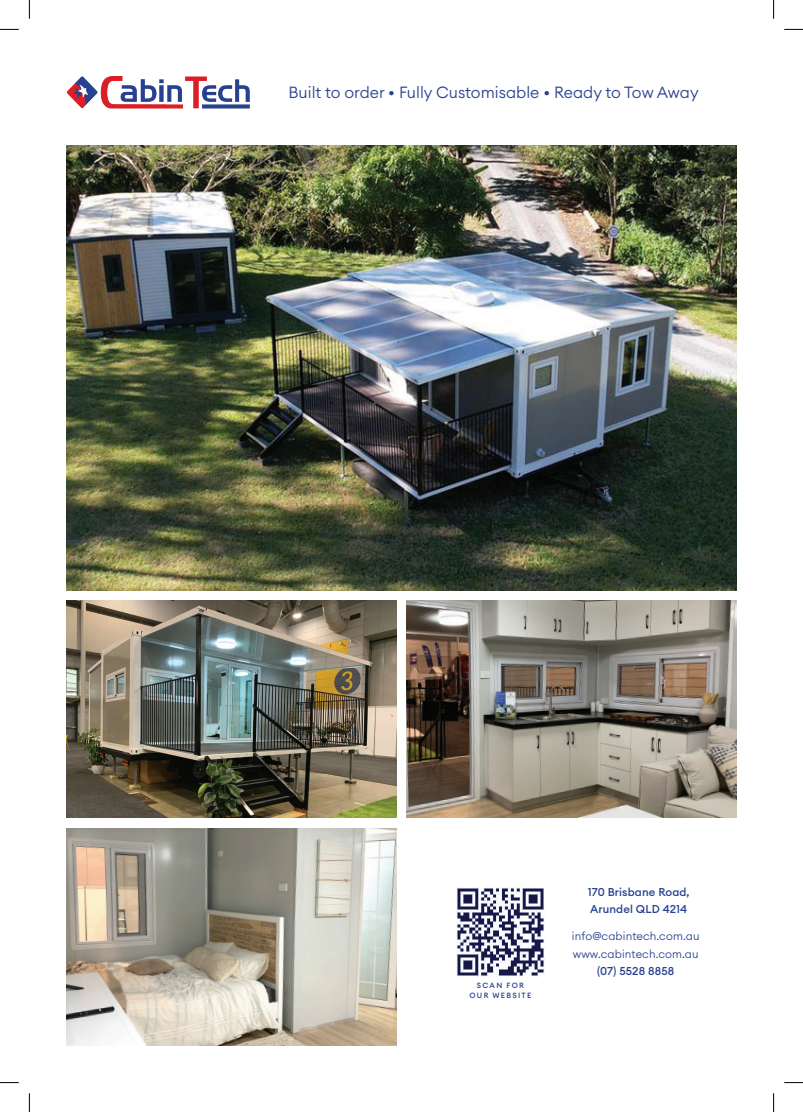
<style>
.page{position:relative;width:803px;height:1112px;background:#fff}
.page>*{position:absolute;margin:0;border:0;box-sizing:border-box;transform-origin:0 0}
.t1{font:300 16px "Euclid Circular A";color:#284290}
.t2{font:500 11.25px/17.5px "Euclid Circular A";letter-spacing:.01em;color:#284290}
.t3{font:300 11.25px/17.5px "Euclid Circular A";letter-spacing:.01em;color:#284290}
.t4{font:500 7.5px/10px "Euclid Circular A";letter-spacing:.17em;color:#284290;text-align:center}
</style>
<div class="page">
<img style="left:67px;top:76px;width:183px;height:32px">
<img style="left:66px;top:145px;width:670px;height:445px">
<img style="left:67px;top:600px;width:329px;height:217px">
<img style="left:407px;top:600px;width:329px;height:217px">
<img style="left:67px;top:828px;width:329px;height:217px">
<img style="left:456px;top:887px;width:89px;height:89px">
<svg style="left:0;top:29px;width:19px;height:1px"></svg>
<svg style="left:784px;top:29px;width:19px;height:1px"></svg>
<svg style="left:0;top:1082px;width:19px;height:1px"></svg>
<svg style="left:784px;top:1082px;width:19px;height:1px"></svg>
<svg style="left:29px;top:0;width:1px;height:19px"></svg>
<svg style="left:29px;top:1093px;width:1px;height:18px"></svg>
<svg style="left:773px;top:0;width:1px;height:19px"></svg>
<svg style="left:773px;top:1093px;width:1px;height:18px"></svg>
<p class="t1" style="left:288px;top:82px;width:412px">Built to order • Fully Customisable • Ready to Tow Away</p>
<p class="t2" style="left:588px;top:882px;width:103px">170 Brisbane Road,<br>Arundel QLD 4214</p>
<p class="t4" style="left:470px;top:980px;width:63px">SCAN FOR<br>OUR WEBSITE</p>
<p class="t3" style="left:572px;top:927px;width:129px">info@cabintech.com.au www.cabintech.com.au</p>
<p class="t2" style="left:597px;top:962px;width:79px">(07) 5528 8858</p>
</div>
